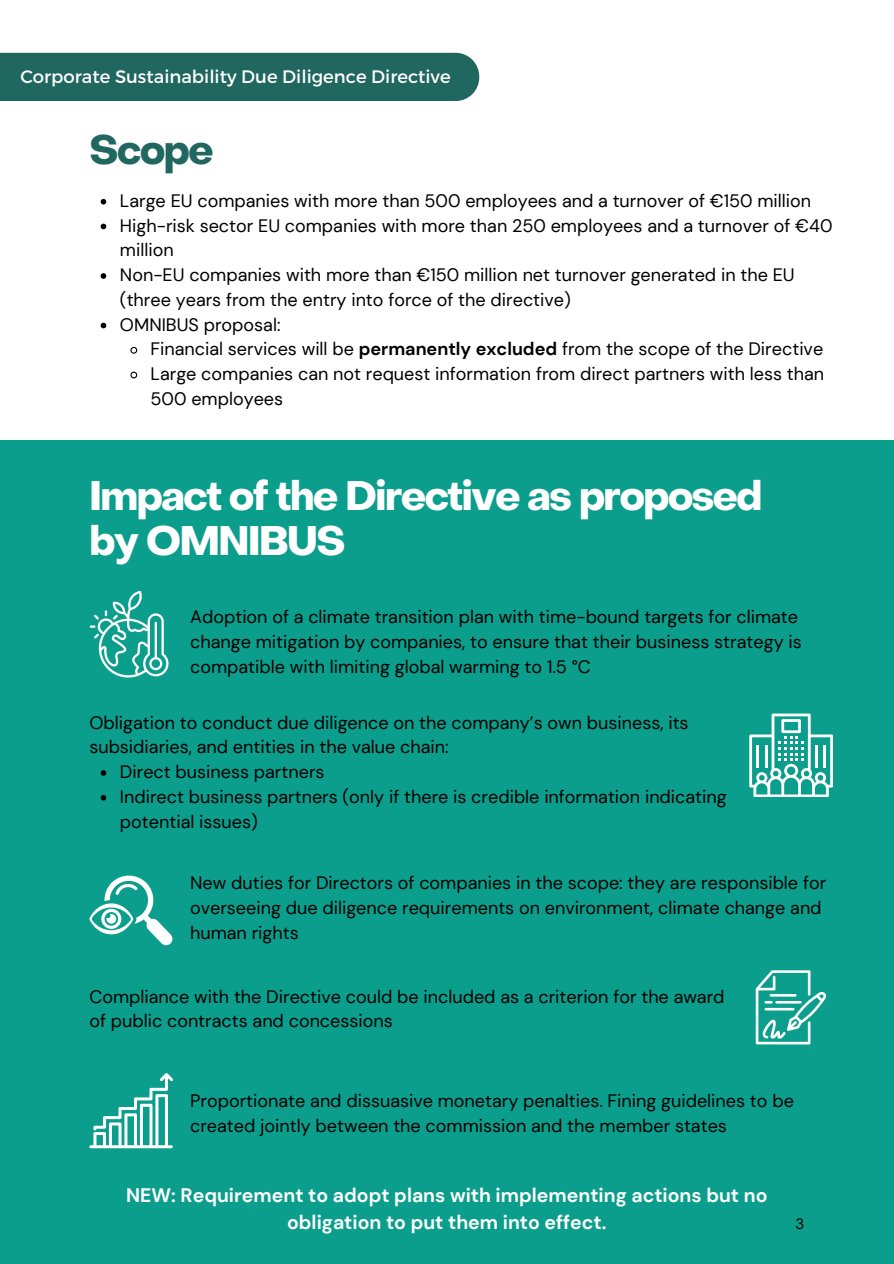
<style>
.page{position:relative;width:894px;height:1264px;background:#fff}
.page>*{position:absolute;margin:0;border:0;box-sizing:border-box;transform-origin:0 0}
.t1{font:700 40.5px/45px "Object Sans";letter-spacing:-.035em;color:#fff}
.t2{font:700 40.5px "Object Sans";letter-spacing:-.035em;color:#20675f}
.t3{font:700 19.5px/27px "DM Sans";color:#fff;text-align:center}
.t4{font:18px/24.8px "DM Sans";color:#000}
.t5{font:18px "Montserrat";color:#fff}
.t6{font:15px "DM Sans";color:#000}
.s1{font-weight:700}
</style>
<div class="page">
<div style="left:0;top:53px;width:479px;height:48px;background:#20675f"></div>
<div style="left:0;top:440px;width:893px;height:823px;background:#0b9e8c"></div>
<svg style="left:101px;top:199px;width:5px;height:5px"></svg>
<svg style="left:101px;top:224px;width:5px;height:5px"></svg>
<svg style="left:101px;top:273px;width:5px;height:6px"></svg>
<svg style="left:101px;top:323px;width:5px;height:5px"></svg>
<svg style="left:130px;top:346px;width:8px;height:8px"></svg>
<svg style="left:130px;top:371px;width:8px;height:8px"></svg>
<svg style="left:89px;top:591px;width:80px;height:86px"></svg>
<svg style="left:749px;top:713px;width:83px;height:83px"></svg>
<svg style="left:89px;top:875px;width:84px;height:70px"></svg>
<svg style="left:755px;top:970px;width:71px;height:74px"></svg>
<svg style="left:89px;top:1073px;width:84px;height:75px"></svg>
<svg style="left:101px;top:770px;width:5px;height:5px"></svg>
<svg style="left:101px;top:795px;width:5px;height:5px"></svg>
<h1 class="t5" style="left:20px;top:65px;width:431px">Corporate Sustainability Due Diligence Directive</h1>
<p class="t2" style="left:89px;top:134px;width:126px">Scope</p>
<p class="t4" style="left:120px;top:188px;width:692px">Large EU companies with more than 500 employees and a turnover of €150 million</p>
<p class="t4" style="left:120px;top:213px;width:713px">High-risk sector EU companies with more than 250 employees and a turnover of €40 million</p>
<p class="t4" style="left:120px;top:262px;width:676px">Non-EU companies with more than €150 million net turnover generated in the EU (three years from the entry into force of the directive)</p>
<p class="t4" style="left:120px;top:312px;width:162px">OMNIBUS proposal:</p>
<p class="t4" style="left:150px;top:337px;width:674px">Financial services will be <span class="s1">permanently excluded</span> from the scope of the Directive</p>
<p class="t4" style="left:150px;top:361px;width:675px">Large companies can not request information from direct partners with less than<br>500 employees</p>
<h1 class="t1" style="left:89px;top:477px;width:674px">Impact of the Directive as proposed by OMNIBUS</h1>
<p class="t4" style="left:190px;top:604px;width:613px">Adoption of a climate transition plan with time-bound targets for climate change mitigation by companies, to ensure that their business strategy is compatible with limiting global warming to 1.5 °C</p>
<p class="t4" style="left:89px;top:710px;width:600px">Obligation to conduct due diligence on the company’s own business, its subsidiaries, and entities in the value chain:</p>
<p class="t4" style="left:120px;top:759px;width:206px">Direct business partners</p>
<p class="t4" style="left:120px;top:784px;width:608px">Indirect business partners (only if there is credible information indicating potential issues)</p>
<p class="t4" style="left:190px;top:870px;width:637px">New duties for Directors of companies in the scope: they are responsible for overseeing due diligence requirements on environment, climate change and human rights</p>
<p class="t4" style="left:89px;top:984px;width:636px">Compliance with the Directive could be included as a criterion for the award of public contracts and concessions</p>
<p class="t4" style="left:190px;top:1088px;width:605px">Proportionate and dissuasive monetary penalties. Fining guidelines to be created jointly between the commission and the member states</p>
<p class="t3" style="left:126px;top:1181px;width:642px">NEW: Requirement to adopt plans with implementing actions but no obligation to put them into effect.</p>
<p class="t6" style="left:795px;top:1214px;width:10px">3</p>
</div>
